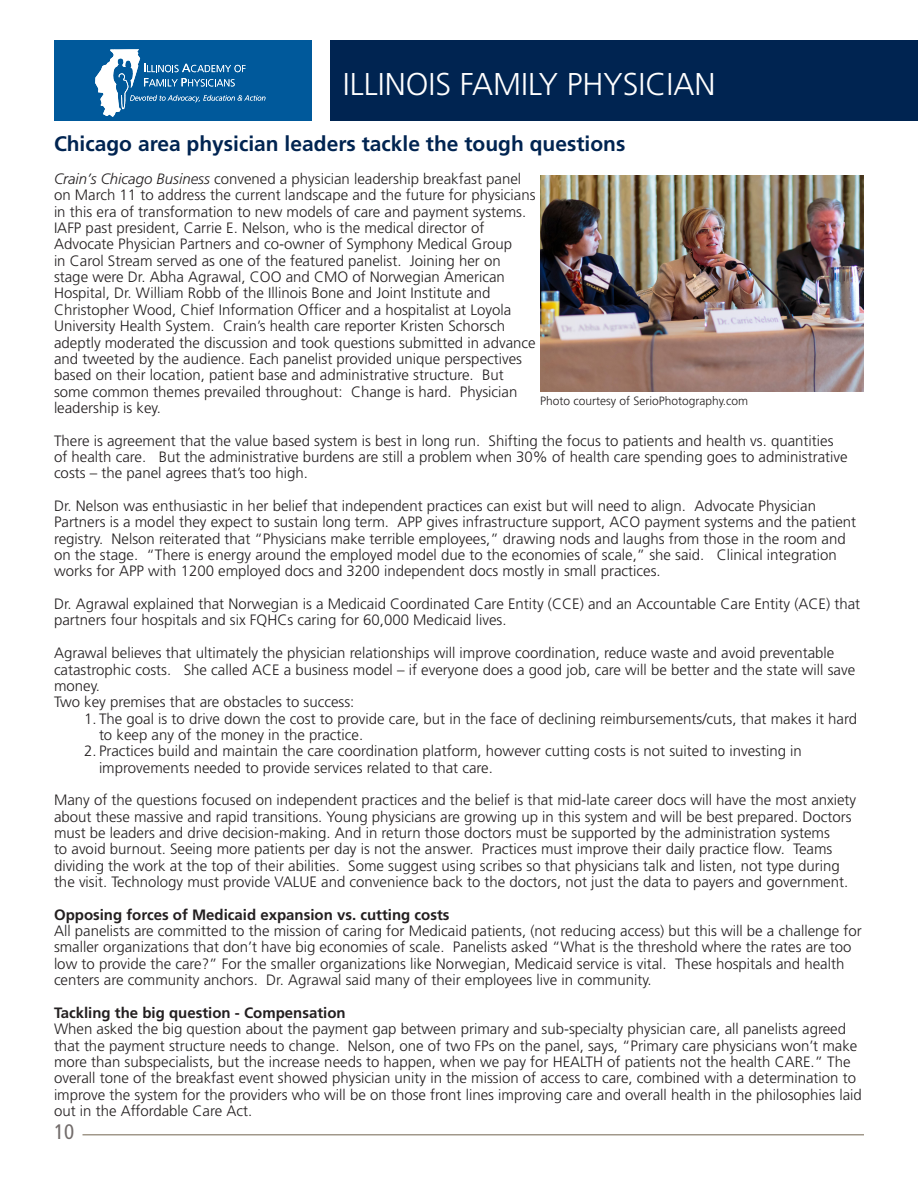
<style>
.page{position:relative;width:918px;height:1188px;background:#fff}
.page>*{position:absolute;margin:0;border:0;box-sizing:border-box;transform-origin:0 0}
.t1{font:300 31.5px "Frutiger";color:#fff}
.t2{font:700 21px "Frutiger";color:#002451}
.t3{font:condensed 21px "Frutiger";color:#726c6b}
.t4{font:300 15px/16.4px "Frutiger";color:#231f20}
.t5{font:700 15px "Frutiger";color:#231f20}
.t6{font:300 12px "Frutiger";color:#231f20}
.s1{font-style:italic}
</style>
<div class="page">
<div style="left:330px;top:40px;width:588px;height:82px;background:#002451"></div>
<div style="left:54px;top:40px;width:258px;height:82px;background:#00599b"></div>
<hr style="left:82px;top:1134px;width:782px;height:2px;background:#a1988a">
<svg style="left:95px;top:49px;width:170px;height:68px"></svg>
<img style="left:540px;top:176px;width:324px;height:216px">
<p class="t1" style="left:343px;top:66px;width:374px">ILLINOIS FAMILY PHYSICIAN</p>
<p class="t2" style="left:54px;top:132px;width:573px">Chicago area physician leaders tackle the tough questions</p>
<p class="t4" style="left:54px;top:171px;width:483px"><span class="s1">Crain’s Chicago Business</span> convened a physician leadership breakfast panel on March 11 to address the current landscape and the future for physicians in this era of transformation to new models of care and payment systems.<br>IAFP past president, Carrie E. Nelson, who is the medical director of Advocate Physician Partners and co-owner of Symphony Medical Group<br>in Carol Stream served as one of the featured panelist. Joining her on stage were Dr. Abha Agrawal, COO and CMO of Norwegian American Hospital, Dr. William Robb of the Illinois Bone and Joint Institute and Christopher Wood, Chief Information Officer and a hospitalist at Loyola University Health System. Crain’s health care reporter Kristen Schorsch adeptly moderated the discussion and took questions submitted in advance and tweeted by the audience. Each panelist provided unique perspectives based on their location, patient base and administrative structure. But some common themes prevailed throughout: Change is hard. Physician leadership is key.</p>
<p class="t4" style="left:54px;top:432px;width:795px">There is agreement that the value based system is best in long run. Shifting the focus to patients and health vs. quantities of health care. But the administrative burdens are still a problem when 30% of health care spending goes to administrative costs – the panel agrees that’s too high.</p>
<p class="t4" style="left:54px;top:498px;width:804px">Dr. Nelson was enthusiastic in her belief that independent practices can exist but will need to align. Advocate Physician Partners is a model they expect to sustain long term. APP gives infrastructure support, ACO payment systems and the patient registry. Nelson reiterated that “Physicians make terrible employees,” drawing nods and laughs from those in the room and on the stage. “There is energy around the employed model due to the economies of scale,” she said. Clinical integration works for APP with 1200 employed docs and 3200 independent docs mostly in small practices.</p>
<p class="t4" style="left:54px;top:596px;width:808px">Dr. Agrawal explained that Norwegian is a Medicaid Coordinated Care Entity (CCE) and an Accountable Care Entity (ACE) that partners four hospitals and six FQHCs caring for 60,000 Medicaid lives.</p>
<p class="t4" style="left:54px;top:645px;width:803px">Agrawal believes that ultimately the physician relationships will improve coordination, reduce waste and avoid preventable catastrophic costs. She called ACE a business model – if everyone does a good job, care will be better and the state will save money.</p>
<p class="t4" style="left:54px;top:694px;width:302px">Two key premises that are obstacles to success:</p>
<p class="t4" style="left:99px;top:710px;width:760px;text-indent:-15px">1. The goal is to drive down the cost to provide care, but in the face of declining reimbursements/cuts, that makes it hard to keep any of the money in the practice.</p>
<p class="t4" style="left:99px;top:743px;width:704px;text-indent:-15px">2. Practices build and maintain the care coordination platform, however cutting costs is not suited to investing in improvements needed to provide services related to that care.</p>
<p class="t4" style="left:54px;top:792px;width:804px">Many of the questions focused on independent practices and the belief is that mid-late career docs will have the most anxiety about these massive and rapid transitions. Young physicians are growing up in this system and will be best prepared. Doctors must be leaders and drive decision-making. And in return those doctors must be supported by the administration systems<br>to avoid burnout. Seeing more patients per day is not the answer. Practices must improve their daily practice flow. Teams dividing the work at the top of their abilities. Some suggest using scribes so that physicians talk and listen, not type during the visit. Technology must provide VALUE and convenience back to the doctors, not just the data to payers and government.</p>
<p class="t5" style="left:54px;top:906px;width:397px">Opposing forces of Medicaid expansion vs. cutting costs</p>
<p class="t4" style="left:54px;top:923px;width:809px">All panelists are committed to the mission of caring for Medicaid patients, (not reducing access) but this will be a challenge for smaller organizations that don’t have big economies of scale. Panelists asked “What is the threshold where the rates are too low to provide the care?” For the smaller organizations like Norwegian, Medicaid service is vital. These hospitals and health centers are community anchors. Dr. Agrawal said many of their employees live in community.</p>
<p class="t5" style="left:54px;top:1004px;width:293px">Tackling the big question - Compensation</p>
<p class="t4" style="left:54px;top:1021px;width:809px">When asked the big question about the payment gap between primary and sub-specialty physician care, all panelists agreed that the payment structure needs to change. Nelson, one of two FPs on the panel, says, “Primary care physicians won’t make more than subspecialists, but the increase needs to happen, when we pay for HEALTH of patients not the health CARE.” The overall tone of the breakfast event showed physician unity in the mission of access to care, combined with a determination to improve the system for the providers who will be on those front lines improving care and overall health in the philosophies laid out in the Affordable Care Act.</p>
<p class="t6" style="left:540px;top:394px;width:210px">Photo courtesy of SerioPhotography.com</p>
<p class="t3" style="left:54px;top:1120px;width:22px">10</p>
</div>
